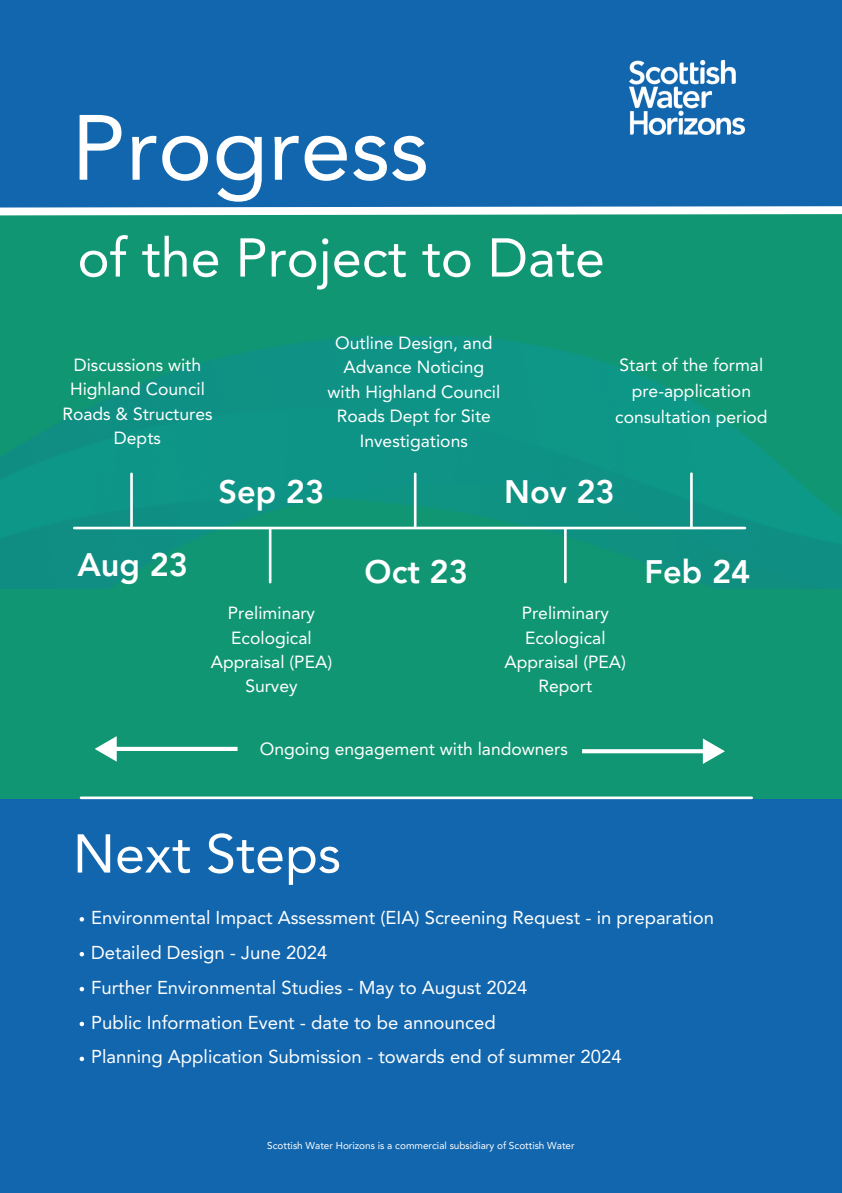
<style>
.page{position:relative;width:842px;height:1193px;background:#fff}
.page>*{position:absolute;margin:0;border:0;box-sizing:border-box;transform-origin:0 0}
.t1{font:91.4px "Avenir LT Std";color:#fff}
.t2{font:54px "Avenir LT Std";color:#fff}
.t3{font:800 32.5px "Avenir LT Pro";color:#fff}
.t4{font:18.5px "Avenir LT Std";color:#fff}
.t5{font:17.5px/24.4px "Avenir LT Std";color:#fff;text-align:center}
.t6{font:10px "Avenir LT Pro";color:#fff}
</style>
<div class="page">
<div style="left:0;top:0;width:842px;height:1192px;background:#1266ae"></div>
<div style="left:0;top:211px;width:842px;height:588px;background:#119673"></div>
<img style="left:0;top:336px;width:842px;height:252px">
<svg style="left:0;top:206px;width:842px;height:10px;background:#cce4e6"></svg>
<hr style="left:74px;top:526px;width:671px;height:3px;background:#fff">
<hr style="left:130px;top:473px;width:3px;height:53px;background:#fff">
<svg style="left:582px;top:738px;width:143px;height:25px"></svg>
<svg style="left:80px;top:917px;width:4px;height:4px"></svg>
<svg style="left:80px;top:952px;width:4px;height:4px"></svg>
<svg style="left:80px;top:986px;width:4px;height:5px"></svg>
<svg style="left:80px;top:1021px;width:4px;height:5px"></svg>
<svg style="left:80px;top:1056px;width:4px;height:4px"></svg>
<svg style="left:95px;top:736px;width:142px;height:25px"></svg>
<hr style="left:414px;top:473px;width:2px;height:53px;background:#fff">
<hr style="left:269px;top:529px;width:2px;height:53px;background:#fff">
<hr style="left:564px;top:529px;width:3px;height:53px;background:#fff">
<hr style="left:690px;top:473px;width:3px;height:53px;background:#fff">
<img style="left:630px;top:60px;width:115px;height:74px">
<hr style="left:81px;top:796px;width:671px;height:3px;background:#fff">
<h1 class="t1" style="left:72px;top:111px;width:359px">Progress</h1>
<h2 class="t2" style="left:77px;top:236px;width:529px">of the Project to Date</h2>
<h3 class="t5" style="left:62px;top:354px;width:152px">Discussions with<br>Highland Council<br>Roads &amp; Structures<br>Depts</h3>
<h4 class="t5" style="left:327px;top:332px;width:174px">Outline Design, and<br>Advance Noticing with Highland Council<br>Roads Dept for Site<br>Investigations</h4>
<p class="t5" style="left:615px;top:353px;width:154px;line-height:25.9px">Start of the formal pre-application consultation period</p>
<h3 class="t3" style="left:77px;top:551px;width:112px">Aug 23</h3>
<h4 class="t3" style="left:219px;top:478px;width:107px">Sep 23</h4>
<h4 class="t5" style="left:211px;top:602px;width:123px">Preliminary<br>Ecological<br>Appraisal (PEA)<br>Survey</h4>
<p class="t3" style="left:365px;top:558px;width:105px">Oct 23</p>
<p class="t3" style="left:504px;top:478px;width:112px">Nov 23</p>
<h2 class="t5" style="left:505px;top:602px;width:123px">Preliminary<br>Ecological<br>Appraisal (PEA)<br>Report</h2>
<h3 class="t5" style="left:260px;top:738px;width:309px">Ongoing engagement with landowners</h3>
<p class="t3" style="left:645px;top:558px;width:107px">Feb 24</p>
<p class="t2" style="left:73px;top:831px;width:270px">Next Steps</p>
<h4 class="t4" style="left:91px;top:909px;width:624px">Environmental Impact Assessment (EIA) Screening Request - in preparation</h4>
<h4 class="t4" style="left:91px;top:944px;width:238px">Detailed Design - June 2024</h4>
<h4 class="t4" style="left:91px;top:979px;width:438px">Further Environmental Studies - May to August 2024</h4>
<h3 class="t4" style="left:91px;top:1014px;width:406px">Public Information Event - date to be announced</h3>
<h3 class="t4" style="left:91px;top:1049px;width:532px">Planning Application Submission - towards end of summer 2024</h3>
<p class="t6" style="left:267px;top:1140px;width:309px">Scottish Water Horizons is a commercial subsidiary of Scottish Water</p>
</div>
